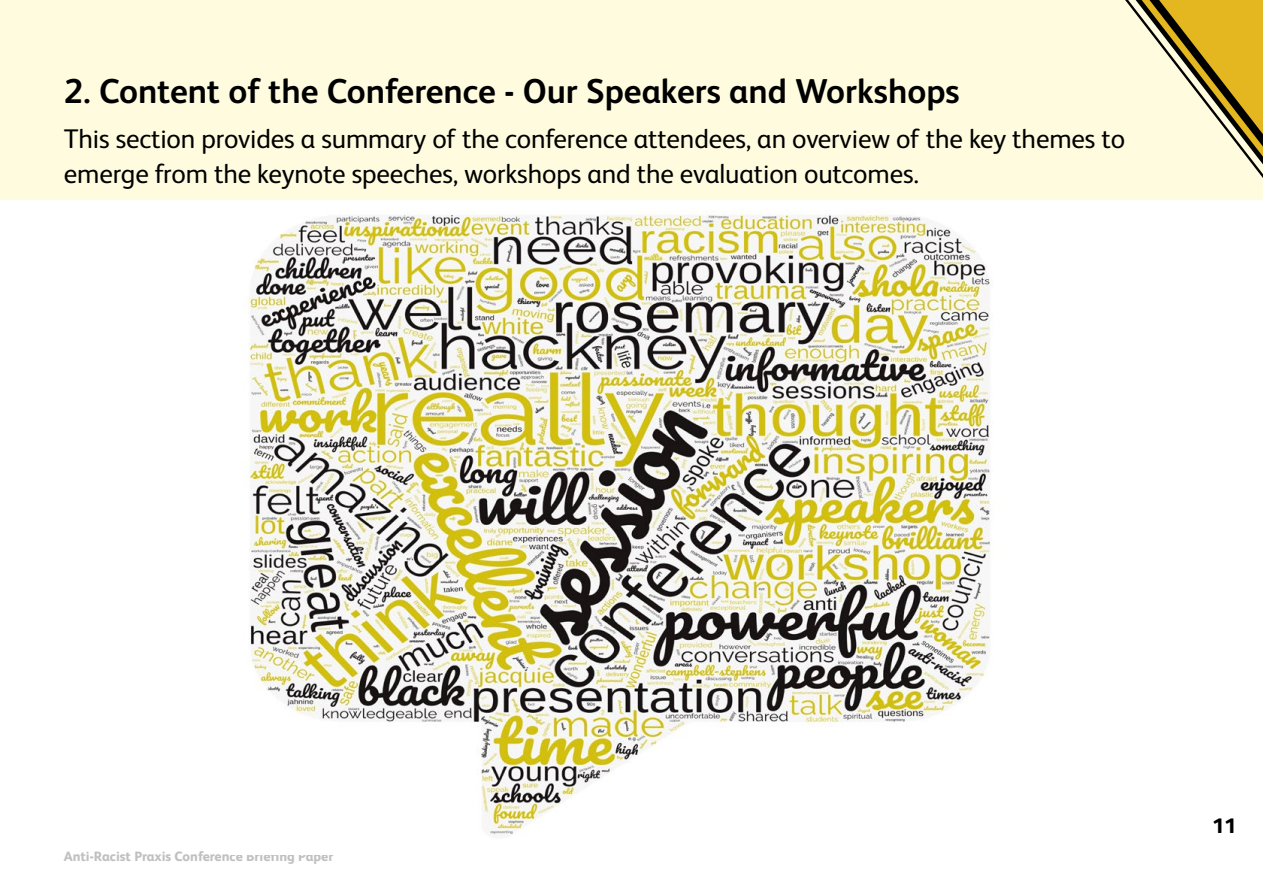
<style>
.page{position:relative;width:1263px;height:893px;background:#fff}
.page>*{position:absolute;margin:0;border:0;box-sizing:border-box;transform-origin:0 0}
.t1{font:700 34.5px "FS Albert";color:#000}
.t2{font:27px/34.5px "FS Albert";letter-spacing:-.005em;color:#000}
.t3{font:800 21px "FS Albert";color:#000}
.t4{font:800 13.5px "FS Albert";color:#c0c0c0}
</style>
<div class="page">
<div style="left:0;top:0;width:1263px;height:200px;background:#fefbdf"></div>
<svg style="left:1125px;top:0;width:138px;height:178px"></svg>
<img style="left:244px;top:210px;width:747px;height:626px">
<p class="t1" style="left:64px;top:68px;width:897px">2. Content of the Conference - Our Speakers and Workshops</p>
<p class="t2" style="left:64px;top:121px;width:1063px">This section provides a summary of the conference attendees, an overview of the key themes to emerge from the keynote speeches, workshops and the evaluation outcomes.</p>
<p class="t4" style="left:64px;top:846px;width:271px">Anti-Racist Praxis Conference Briefing Paper</p>
<p class="t3" style="left:1212px;top:810px;width:25px">11</p>
</div>
